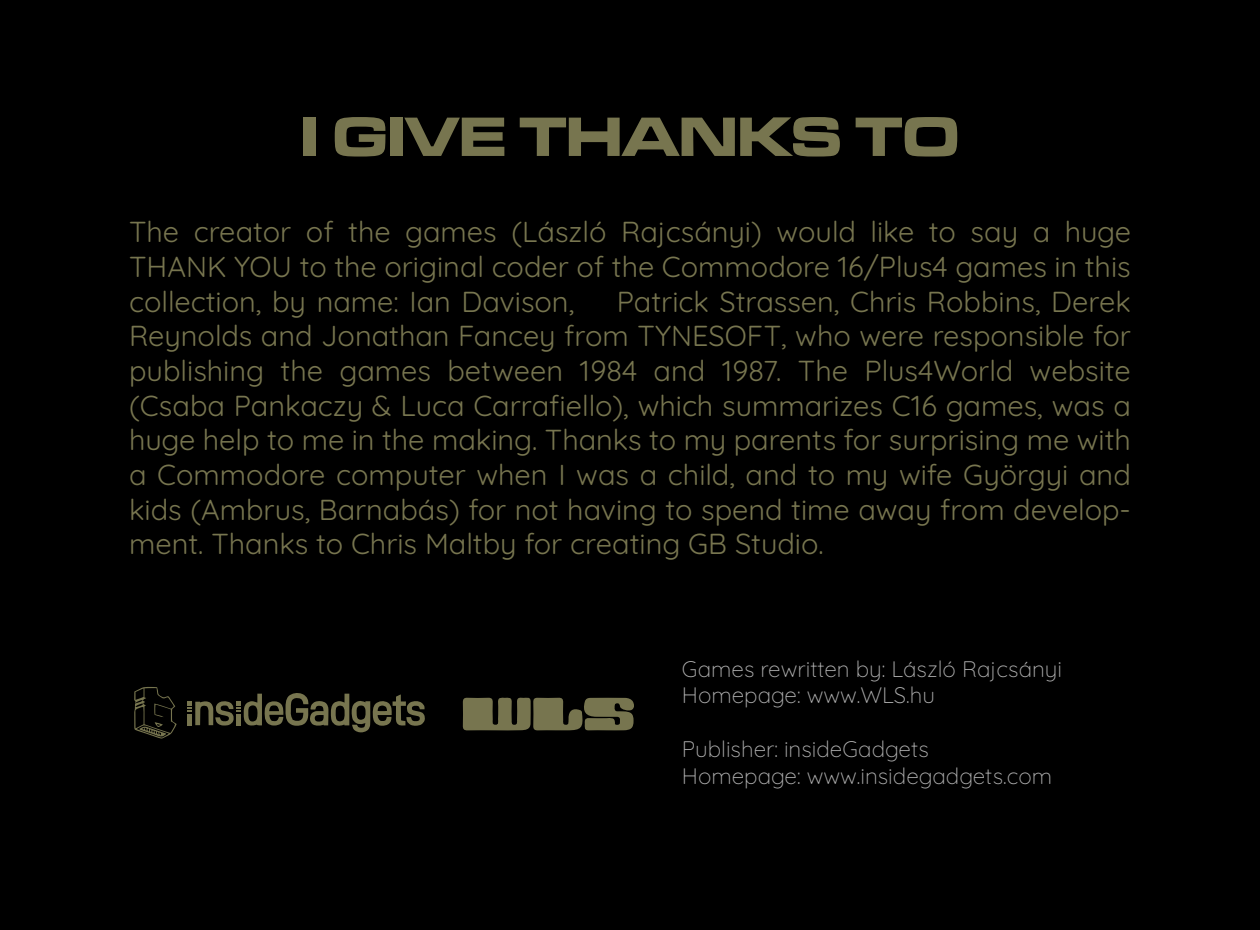
<style>
.page{position:relative;width:1260px;height:930px;background:#fff}
.page>*{position:absolute;margin:0;border:0;box-sizing:border-box;transform-origin:0 0}
.t1{font:57.49px "Microgramma D Bold Exte";color:#77754f}
.t2{font:28.88px/34.6px "Quicksand";color:#77754f;text-align:justify}
.t3{font:300 22.4px/26.9px "Quicksand";color:#afafaf}
</style>
<div class="page">
<div style="left:0;top:0;width:1260px;height:929px;background:#000"></div>
<svg style="left:462px;top:697px;width:172px;height:34px"></svg>
<svg style="left:187px;top:693px;width:238px;height:39px"></svg>
<svg style="left:134px;top:687px;width:43px;height:51px"></svg>
<h1 class="t1" style="left:301px;top:98px;width:660px">I GIVE THANKS TO</h1>
<p class="t2" style="left:129px;top:212px;width:1003px">The creator of the games (László Rajcsányi) would like to say a huge THANK YOU to the original coder of the Commodore 16/Plus4 games in this collection, by name: Ian Davison,</p>
<p class="t2" style="left:129px;top:281px;width:1003px;text-indent:488px">Patrick Strassen, Chris Robbins, Derek Reynolds and Jonathan Fancey from TYNESOFT, who were responsible for publishing the games between 1984 and 1987. The Plus4World website (Csaba Pankaczy &amp; Luca Carrafiello), which summarizes C16 games, was a huge help to me in the making. Thanks to my parents for surprising me with a Commodore computer when I was a child, and to my wife Györgyi and kids (Ambrus, Barnabás) for not having to spend time away from develop&shy;ment. Thanks to Chris Maltby for creating GB Studio.</p>
<p class="t3" style="left:682px;top:652px;width:382px">Games rewritten by: László Rajcsányi<br>Homepage: www.WLS.hu</p>
<p class="t3" style="left:682px;top:733px;width:372px">Publisher: insideGadgets<br>Homepage: www.insidegadgets.com</p>
</div>
